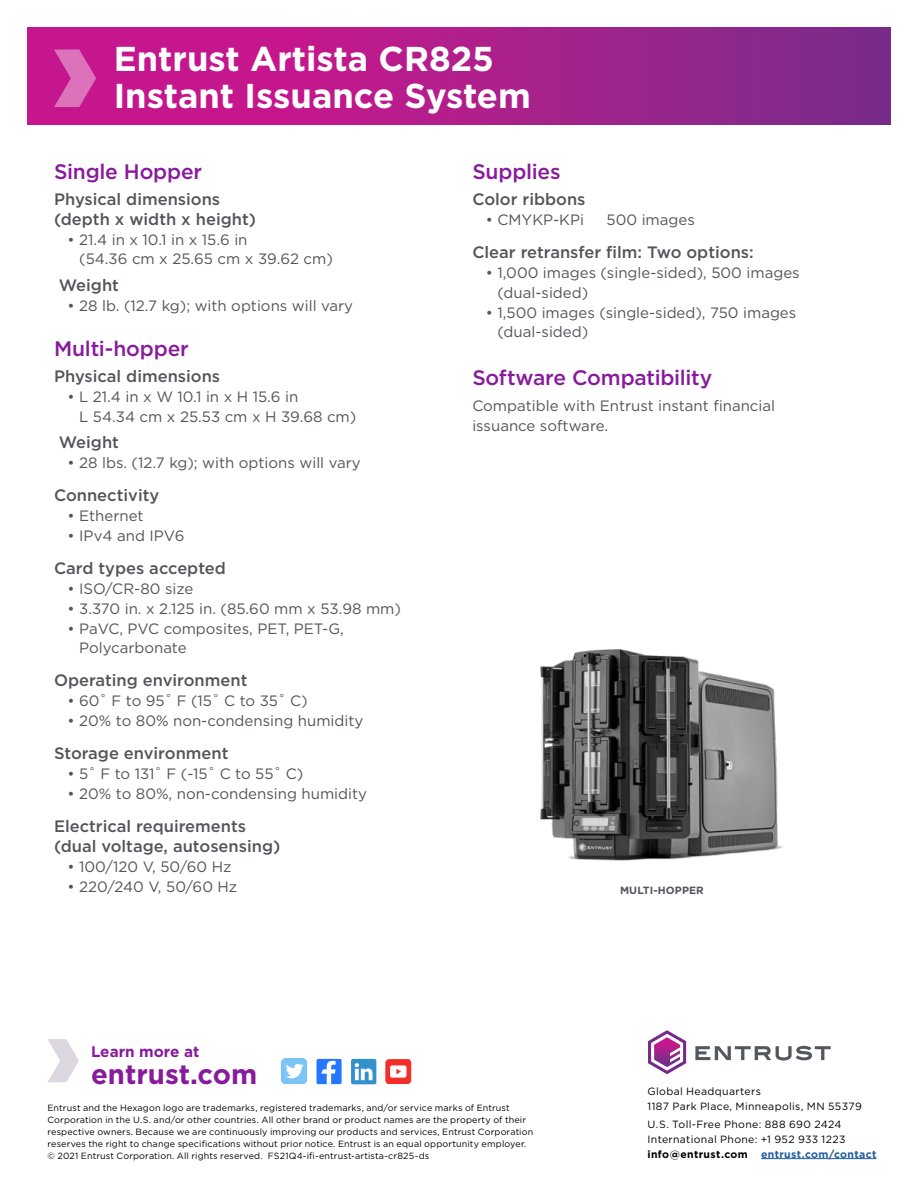
<style>
.page{position:relative;width:918px;height:1188px;background:#fff}
.page>*{position:absolute;margin:0;border:0;box-sizing:border-box;transform-origin:0 0}
.t1{font:700 34.5px/37px "Gotham";color:#fff}
.t2{font:700 27.6px "Gotham";color:#881b9c}
.t3{font:500 21px "Gotham";letter-spacing:-.01em;color:#881b9c}
.t4{font:500 16.5px/19.8px "Gotham";color:#52555b}
.t5{font:700 15.3px "Gotham";color:#881b9c}
.t6{font:15px/19.5px "Gotham";color:#52555b}
.t7{font:10.5px/15px "Gotham";letter-spacing:.035em;color:#000}
.t8{font:700 10.5px "Gotham";letter-spacing:.035em;color:#215e9e}
.t9{font:700 10.5px "Gotham";letter-spacing:.035em;color:#000}
.t10{font:700 10.5px "Gotham";letter-spacing:.01em;color:#52555b}
.t11{font:9px/12px "Gotham";letter-spacing:.015em;color:#000}
</style>
<div class="page">
<svg style="left:27px;top:27px;width:864px;height:98px;background:#aa1f8b"></svg>
<svg style="left:54px;top:50px;width:42px;height:57px;background:#d34da8"></svg>
<svg style="left:695px;top:1046px;width:136px;height:14px"></svg>
<svg style="left:648px;top:1030px;width:38px;height:44px"></svg>
<div style="left:317px;top:1059px;width:25px;height:25px;background:#2577ff;border-radius:2px"></div>
<svg style="left:321px;top:1061px;width:15px;height:23px"></svg>
<div style="left:351px;top:1059px;width:25px;height:25px;background:#3392cc;border-radius:2px"></div>
<svg style="left:355px;top:1063px;width:18px;height:17px"></svg>
<div style="left:282px;top:1059px;width:25px;height:25px;background:#7bc5f8;border-radius:4px"></div>
<svg style="left:286px;top:1064px;width:18px;height:15px"></svg>
<svg style="left:385px;top:1059px;width:26px;height:25px"></svg>
<svg style="left:48px;top:1039px;width:31px;height:43px"></svg>
<hr style="left:761px;top:1158px;width:116px;height:1px;background:#215e9e">
<img style="left:540px;top:649px;width:243px;height:212px">
<h1 class="t1" style="left:114px;top:40px;width:419px">Entrust Artista CR825<br>Instant Issuance System</h1>
<h3 class="t3" style="left:54px;top:158px;width:150px">Single Hopper</h3>
<p class="t4" style="left:54px;top:189px;width:204px">Physical dimensions (depth x width x height)</p>
<p class="t6" style="left:79px;top:230px;width:255px;text-indent:-12px">• 21.4 in x 10.1 in x 15.6 in<br>(54.36 cm x 25.65 cm x 39.62 cm)</p>
<p class="t4" style="left:59px;top:275px;width:62px">Weight</p>
<p class="t6" style="left:68px;top:295px;width:287px">• 28 lb. (12.7 kg); with options will vary</p>
<h3 class="t3" style="left:54px;top:335px;width:136px">Multi-hopper</h3>
<p class="t4" style="left:54px;top:366px;width:168px">Physical dimensions</p>
<p class="t6" style="left:79px;top:387px;width:279px;text-indent:-12px">• L 21.4 in x W 10.1 in x H 15.6 in<br>L 54.34 cm x 25.53 cm x H 39.68 cm)</p>
<p class="t4" style="left:59px;top:432px;width:62px">Weight</p>
<p class="t6" style="left:68px;top:453px;width:295px">• 28 lbs. (12.7 kg); with options will vary</p>
<p class="t4" style="left:54px;top:485px;width:107px">Connectivity</p>
<p class="t6" style="left:68px;top:506px;width:78px">• Ethernet</p>
<p class="t6" style="left:68px;top:526px;width:119px">• IPv4 and IPV6</p>
<p class="t4" style="left:54px;top:558px;width:173px">Card types accepted</p>
<p class="t6" style="left:68px;top:579px;width:127px">• ISO/CR-80 size</p>
<p class="t6" style="left:68px;top:598px;width:335px">• 3.370 in. x 2.125 in. (85.60 mm x 53.98 mm)</p>
<p class="t6" style="left:79px;top:618px;width:266px;text-indent:-12px">• PaVC, PVC composites, PET, PET-G,<br>Polycarbonate</p>
<p class="t4" style="left:54px;top:670px;width:195px">Operating environment</p>
<p class="t6" style="left:68px;top:691px;width:242px">• 60˚ F to 95˚ F (15˚ C to 35˚ C)</p>
<p class="t6" style="left:68px;top:711px;width:297px">• 20% to 80% non-condensing humidity</p>
<p class="t4" style="left:54px;top:743px;width:176px">Storage environment</p>
<p class="t6" style="left:68px;top:764px;width:237px">• 5˚ F to 131˚ F (-15˚ C to 55˚ C)</p>
<p class="t6" style="left:68px;top:784px;width:301px">• 20% to 80%, non-condensing humidity</p>
<p class="t4" style="left:54px;top:816px;width:228px">Electrical requirements (dual voltage, autosensing)</p>
<p class="t6" style="left:68px;top:856px;width:166px">• 100/120 V, 50/60 Hz</p>
<p class="t6" style="left:68px;top:876px;width:171px">• 220/240 V, 50/60 Hz</p>
<p class="t5" style="left:91px;top:1041px;width:110px">Learn more at</p>
<h2 class="t2" style="left:91px;top:1056px;width:168px">entrust.com</h2>
<h3 class="t3" style="left:472px;top:158px;width:90px">Supplies</h3>
<p class="t4" style="left:472px;top:189px;width:115px">Color ribbons</p>
<p class="t6" style="left:486px;top:210px;width:100px">• CMYKP-KPi</p>
<p class="t6" style="left:607px;top:210px;width:90px">500 images</p>
<p class="t4" style="left:472px;top:243px;width:283px">Clear retransfer film: Two options:</p>
<p class="t6" style="left:498px;top:263px;width:304px;text-indent:-12px">• 1,000 images (single-sided), 500 images (dual-sided)</p>
<p class="t6" style="left:498px;top:302px;width:300px;text-indent:-12px">• 1,500 images (single-sided), 750 images (dual-sided)</p>
<h3 class="t3" style="left:472px;top:364px;width:242px">Software Compatibility</h3>
<p class="t6" style="left:472px;top:396px;width:304px">Compatible with Entrust instant financial issuance software.</p>
<p class="t10" style="left:620px;top:884px;width:85px">MULTI-HOPPER</p>
<p class="t11" style="left:48px;top:1102px;width:487px">Entrust and the Hexagon logo are trademarks, registered trademarks, and/or service marks of Entrust Corporation in the U.S. and/or other countries. All other brand or product names are the property of their respective owners. Because we are continuously improving our products and services, Entrust Corporation reserves the right to change specifications without prior notice. Entrust is an equal opportunity employer. © 2021 Entrust Corporation. All rights reserved. FS21Q4-ifi-entrust-artista-cr825-ds</p>
<p class="t7" style="left:648px;top:1083px;width:216px">Global Headquarters<br>1187 Park Place, Minneapolis, MN 55379</p>
<p class="t7" style="left:648px;top:1116px;width:200px">U.S. Toll-Free Phone: 888 690 2424<br>International Phone: +1 952 933 1223</p>
<p class="t9" style="left:648px;top:1147px;width:102px">info@entrust.com</p>
<p class="t8" style="left:761px;top:1147px;width:117px">entrust.com/contact</p>
</div>
